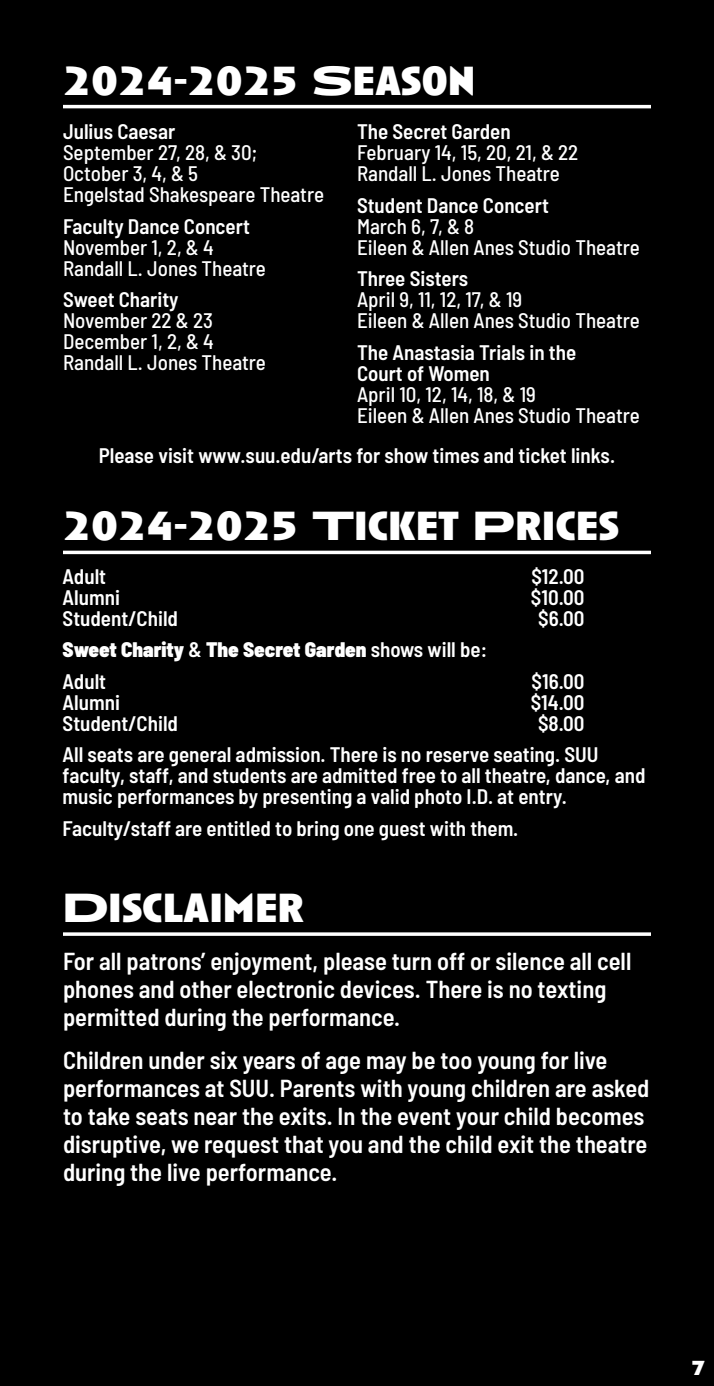
<style>
.page{position:relative;width:714px;height:1386px;background:#000}
.page>*{position:absolute;margin:0;border:0;box-sizing:border-box;transform-origin:0 0}
.t1{font:700 expanded 42px "Anisette Std";color:#fff}
.t2{font:600 semi-condensed 24.5px/28px "Barlow";color:#fff}
.t3{font:600 semi-condensed 21px/21px "Barlow";color:#fff}
.t4{font:500 semi-condensed 21px/21px "Barlow";color:#fff}
.t5{font:900 semi-condensed 21px/31.5px "Barlow";color:#fff}
.t6{font:700 expanded 21px "Anisette Std";color:#fff}
.s1{font-weight:600}
</style>
<div class="page">
<hr style="left:63px;top:105px;width:588px;height:3px;background:#fff">
<hr style="left:63px;top:551px;width:588px;height:3px;background:#fff">
<svg style="left:63px;top:932px;width:588px;height:4px;background:#dfdfdf"></svg>
<h1 class="t1" style="left:63px;top:57px;width:414px">2024-2025 SEASON</h1>
<p class="t3" style="left:63px;top:120px;width:114px">Julius Caesar</p>
<p class="t4" style="left:63px;top:141px;width:263px">September 27, 28, &amp; 30;<br>October 3, 4, &amp; 5<br>Engelstad Shakespeare Theatre</p>
<p class="t3" style="left:63px;top:214px;width:188px">Faculty Dance Concert</p>
<p class="t4" style="left:63px;top:235px;width:204px">November 1, 2, &amp; 4<br>Randall L. Jones Theatre</p>
<p class="t3" style="left:63px;top:288px;width:117px">Sweet Charity</p>
<p class="t4" style="left:63px;top:309px;width:204px">November 22 &amp; 23<br>December 1, 2, &amp; 4<br>Randall L. Jones Theatre</p>
<p class="t3" style="left:357px;top:120px;width:155px">The Secret Garden</p>
<p class="t4" style="left:357px;top:141px;width:223px">February 14, 15, 20, 21, &amp; 22<br>Randall L. Jones Theatre</p>
<p class="t3" style="left:357px;top:193px;width:193px">Student Dance Concert</p>
<p class="t4" style="left:357px;top:214px;width:284px">March 6, 7, &amp; 8<br>Eileen &amp; Allen Anes Studio Theatre</p>
<p class="t3" style="left:357px;top:267px;width:113px">Three Sisters</p>
<p class="t4" style="left:357px;top:288px;width:284px">April 9, 11, 12, 17, &amp; 19<br>Eileen &amp; Allen Anes Studio Theatre</p>
<p class="t3" style="left:357px;top:340px;width:221px">The Anastasia Trials in the<br>Court of Women</p>
<p class="t4" style="left:357px;top:382px;width:284px">April 10, 12, 14, 18, &amp; 19<br>Eileen &amp; Allen Anes Studio Theatre</p>
<p class="t3" style="left:99px;top:444px;width:518px">Please visit www.suu.edu/arts for show times and ticket links.</p>
<h1 class="t1" style="left:63px;top:503px;width:558px">2024-2025 TICKET PRICES</h1>
<p class="t3" style="left:63px;top:564px;width:117px">Adult<br>Alumni<br>Student/Child</p>
<p class="t5" style="left:63px;top:633px;width:426px">Sweet Charity <span class="s1">&amp;</span> The Secret Garden <span class="s1">shows will be:<br>Adult</span></p>
<p class="t3" style="left:63px;top:690px;width:117px">Alumni<br>Student/Child</p>
<p class="t3" style="left:63px;top:743px;width:584px">All seats are general admission. There is no reserve seating. SUU faculty, staff, and students are admitted free to all theatre, dance, and music performances by presenting a valid photo I.D. at entry.</p>
<p class="t3" style="left:63px;top:816px;width:457px">Faculty/staff are entitled to bring one guest with them.</p>
<p class="t3" style="left:531px;top:564px;width:55px;text-align:center">$12.00 $10.00 $6.00</p>
<p class="t3" style="left:531px;top:669px;width:55px;text-align:center">$16.00 $14.00 $8.00</p>
<h1 class="t1" style="left:63px;top:885px;width:243px">DISCLAIMER</h1>
<p class="t2" style="left:63px;top:945px;width:570px">For all patrons’ enjoyment, please turn off or silence all cell phones and other electronic devices. There is no texting permitted during the performance.</p>
<p class="t2" style="left:63px;top:1045px;width:588px">Children under six years of age may be too young for live performances at SUU. Parents with young children are asked to take seats near the exits. In the event your child becomes disruptive, we request that you and the child exit the theatre during the live performance.</p>
<p class="t6" style="left:691px;top:1357px;width:15px">7</p>
</div>
